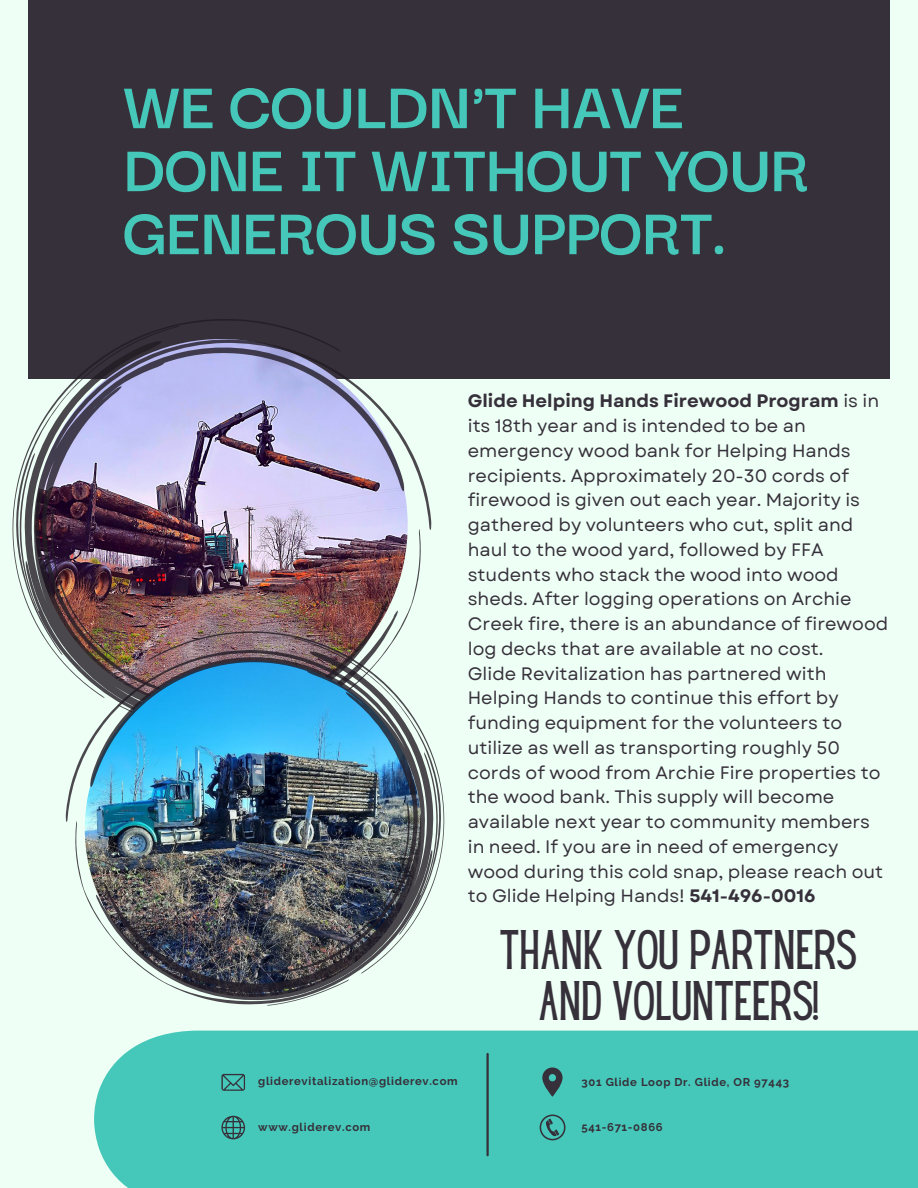
<style>
.page{position:relative;width:918px;height:1188px;background:#eefff5}
.page>*{position:absolute;margin:0;border:0;box-sizing:border-box;transform-origin:0 0}
.t1{font:700 70.2px/63px "Darker Grotesque";letter-spacing:-.01em;color:#45c8b9}
.t2{font:48.75px/50.7px "Hey Gotcha";color:#36303a;text-align:center}
.t3{font:18px/24.8px "Garet";color:#36303a}
.t4{font:700 11.25px "Raleway";letter-spacing:.06em;color:#36303a}
.s1{font-weight:700}
</style>
<div class="page">
<div style="left:29px;top:0;width:860px;height:379px;background:#36303a"></div>
<div style="left:94px;top:1031px;width:824px;height:157px;background:#45c8b9"></div>
<hr style="left:486px;top:1054px;width:3px;height:101px;background:#36303a">
<svg style="left:542px;top:1067px;width:21px;height:30px"></svg>
<svg style="left:540px;top:1115px;width:26px;height:25px"></svg>
<svg style="left:221px;top:1074px;width:24px;height:17px"></svg>
<svg style="left:221px;top:1116px;width:24px;height:23px"></svg>
<svg style="left:342px;top:375px;width:89px;height:155px"></svg>
<svg style="left:12px;top:318px;width:330px;height:248px"></svg>
<svg style="left:16px;top:326px;width:164px;height:127px"></svg>
<img style="left:16px;top:453px;width:406px;height:213px">
<img style="left:66px;top:650px;width:81px;height:172px">
<img style="left:147px;top:631px;width:298px;height:218px">
<svg style="left:293px;top:638px;width:149px;height:114px"></svg>
<img style="left:74px;top:752px;width:368px;height:253px">
<h1 class="t1" style="left:123px;top:70px;width:688px">WE COULDN'T HAVE<br>DONE IT WITHOUT YOUR<br>GENEROUS SUPPORT.</h1>
<p class="t3" style="left:468px;top:389px;width:422px"><span class="s1">Glide Helping Hands Firewood Program</span> is in its 18th year and is intended to be an emergency wood bank for Helping Hands recipients. Approximately 20-30 cords of firewood is given out each year. Majority is gathered by volunteers who cut, split and haul to the wood yard, followed by FFA students who stack the wood into wood sheds. After logging operations on Archie Creek fire, there is an abundance of firewood log decks that are available at no cost.<br>Glide Revitalization has partnered with Helping Hands to continue this effort by funding equipment for the volunteers to utilize as well as transporting roughly 50 cords of wood from Archie Fire properties to the wood bank. This supply will become available next year to community members in need. If you are in need of emergency wood during this cold snap, please reach out to Glide Helping Hands! <span class="s1">541-496-0016</span></p>
<p class="t4" style="left:258px;top:1074px;width:201px">gliderevitalization@gliderev.com</p>
<p class="t4" style="left:258px;top:1121px;width:114px">www.gliderev.com</p>
<h2 class="t2" style="left:500px;top:929px;width:357px">THANK YOU PARTNERS<br>AND VOLUNTEERS!</h2>
<p class="t4" style="left:581px;top:1076px;width:209px">301 Glide Loop Dr. Glide, OR 97443</p>
<p class="t4" style="left:581px;top:1121px;width:83px">541-671-0866</p>
</div>
